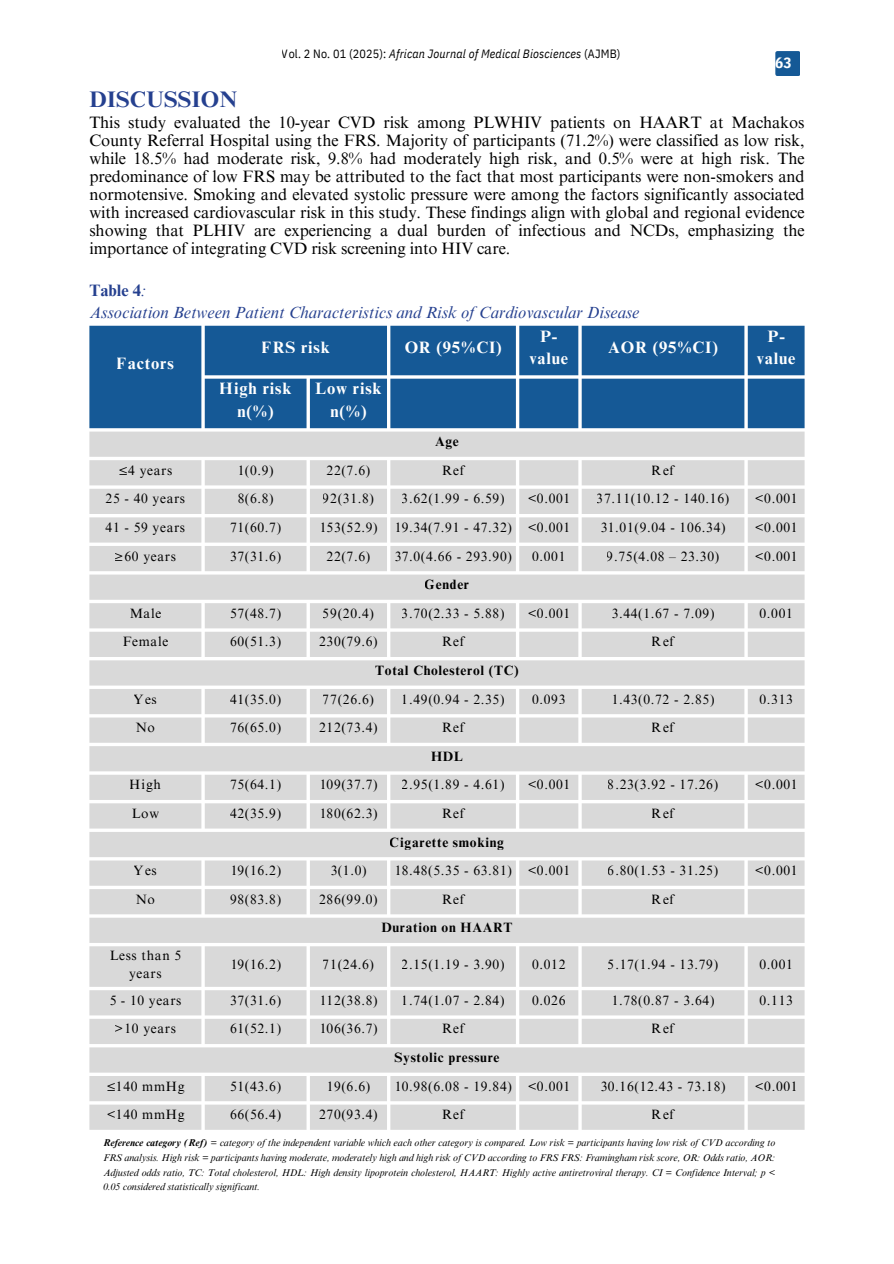
<style>
.page{position:relative;width:894px;height:1264px;background:#fff}
.page>*{position:absolute;margin:0;border:0;box-sizing:border-box;transform-origin:0 0}
.t1{font:700 22.5px "Times NRMT Pro";letter-spacing:.015em;color:#25408f}
.t2{font:16.5px/18px "Times NRMT Pro";letter-spacing:-.005em;color:#000;text-align:justify}
.t3{font:italic 16.5px/22.5px "Times NRMT Pro";color:#25408f}
.t4{font:700 16.5px/22.5px "Times NRMT Pro";letter-spacing:.05em;color:#fff;text-align:center}
.t5{font:700 15px "IBM Plex Sans Cond";color:#fff}
.t6{font:13.5px/18px "Times NRMT Pro";letter-spacing:.05em;color:#000;text-align:center}
.t7{font:700 13.5px "Times NRMT Pro";letter-spacing:.05em;color:#000}
.t8{font:italic 12px "IBM Plex Sans Cond";letter-spacing:.015em;color:#000}
.t9{font:italic 9.9px/14.7px "Times NRMT Pro";letter-spacing:-.01em;color:#000;text-align:justify}
.s1{font-style:normal}
.s2{font-weight:700;font-style:normal}
.s3{font-weight:700}
</style>
<div class="page">
<div style="left:775px;top:51px;width:25px;height:25px;background:#155996"></div>
<div style="left:89px;top:326px;width:715px;height:102px;background:#155996"></div>
<svg style="left:89px;top:431px;width:715px;height:698px;background:#ddd"></svg>
<p class="t8" style="left:282px;top:46px;width:340px"><span class="s1">Vol. 2 No. 01 (2025):</span> African Journal of Medical Biosciences <span class="s1">(AJMB)</span></p>
<p class="t5" style="left:775px;top:53px;width:18px">63</p>
<h1 class="t1" style="left:89px;top:90px;width:149px">DISCUSSION</h1>
<p class="t2" style="left:89px;top:115px;width:716px">This study evaluated the 10-year CVD risk among PLWHIV patients on HAART at Machakos County Referral Hospital using the FRS. Majority of participants (71.2%) were classified as low risk, while 18.5% had moderate risk, 9.8% had moderately high risk, and 0.5% were at high risk. The predominance of low FRS may be attributed to the fact that most participants were non-smokers and normotensive. Smoking and elevated systolic pressure were among the factors significantly associated with increased cardiovascular risk in this study. These findings align with global and regional evidence showing that PLHIV are experiencing a dual burden of infectious and NCDs, emphasizing the importance of integrating CVD risk screening into HIV care.</p>
<p class="t3" style="left:89px;top:281px;width:551px"><span class="s2">Table 4</span>:<br>Association Between Patient Characteristics and Risk of Cardiovascular Disease</p>
<p class="t4" style="left:117px;top:354px;width:58px">Factors</p>
<p class="t4" style="left:262px;top:338px;width:69px">FRS risk</p>
<p class="t4" style="left:404px;top:338px;width:99px">OR (95%CI)</p>
<p class="t4" style="left:529px;top:327px;width:40px">P&shy;value</p>
<p class="t4" style="left:608px;top:338px;width:111px">AOR (95%CI)</p>
<p class="t4" style="left:756px;top:327px;width:40px">P&shy;value</p>
<p class="t4" style="left:220px;top:379px;width:73px">High risk n(%)</p>
<p class="t4" style="left:315px;top:379px;width:68px">Low risk n(%)</p>
<p class="t7" style="left:435px;top:436px;width:25px">Age</p>
<p class="t6" style="left:118px;top:463px;width:55px">≤4 years</p>
<p class="t6" style="left:237px;top:463px;width:38px">1(0.9)</p>
<p class="t6" style="left:326px;top:463px;width:45px">22(7.6)</p>
<p class="t6" style="left:442px;top:463px;width:24px">Ref</p>
<p class="t6" style="left:651px;top:463px;width:24px">Ref</p>
<p class="t6" style="left:105px;top:491px;width:81px">25 - 40 years</p>
<p class="t6" style="left:237px;top:491px;width:38px">8(6.8)</p>
<p class="t6" style="left:323px;top:491px;width:53px">92(31.8)</p>
<p class="t6" style="left:401px;top:491px;width:104px">3.62(1.99 - 6.59)</p>
<p class="t6" style="left:527px;top:491px;width:45px">&lt;0.001</p>
<p class="t6" style="left:596px;top:491px;width:134px">37.11(10.12 - 140.16)</p>
<p class="t6" style="left:754px;top:491px;width:45px">&lt;0.001</p>
<p class="t6" style="left:105px;top:520px;width:81px">41 - 59 years</p>
<p class="t6" style="left:230px;top:520px;width:53px">71(60.7)</p>
<p class="t6" style="left:319px;top:520px;width:253px">153(52.9) 19.34(7.91 - 47.32) &lt;0.001</p>
<p class="t6" style="left:600px;top:520px;width:127px">31.01(9.04 - 106.34)</p>
<p class="t6" style="left:754px;top:520px;width:45px">&lt;0.001</p>
<p class="t6" style="left:115px;top:548px;width:63px">≥60 years</p>
<p class="t6" style="left:230px;top:548px;width:53px">37(31.6)</p>
<p class="t6" style="left:326px;top:548px;width:45px">22(7.6)</p>
<p class="t6" style="left:394px;top:548px;width:119px">37.0(4.66 - 293.90)</p>
<p class="t6" style="left:532px;top:548px;width:35px">0.001</p>
<p class="t6" style="left:606px;top:548px;width:114px">9.75(4.08 – 23.30)</p>
<p class="t6" style="left:754px;top:548px;width:45px">&lt;0.001</p>
<p class="t7" style="left:424px;top:579px;width:46px">Gender</p>
<p class="t6" style="left:129px;top:606px;width:33px">Male</p>
<p class="t6" style="left:230px;top:606px;width:53px">57(48.7)</p>
<p class="t6" style="left:323px;top:606px;width:53px">59(20.4)</p>
<p class="t6" style="left:401px;top:606px;width:104px">3.70(2.33 - 5.88)</p>
<p class="t6" style="left:527px;top:606px;width:45px">&lt;0.001</p>
<p class="t6" style="left:611px;top:606px;width:104px">3.44(1.67 - 7.09)</p>
<p class="t6" style="left:759px;top:606px;width:35px">0.001</p>
<p class="t6" style="left:122px;top:634px;width:47px">Female</p>
<p class="t6" style="left:230px;top:634px;width:53px">60(51.3)</p>
<p class="t6" style="left:319px;top:634px;width:60px">230(79.6)</p>
<p class="t6" style="left:442px;top:634px;width:24px">Ref</p>
<p class="t6" style="left:651px;top:634px;width:24px">Ref</p>
<p class="t7" style="left:375px;top:665px;width:145px">Total Cholesterol (TC)</p>
<p class="t6" style="left:134px;top:691px;width:24px">Yes</p>
<p class="t6" style="left:230px;top:691px;width:53px">41(35.0)</p>
<p class="t6" style="left:323px;top:691px;width:53px">77(26.6)</p>
<p class="t6" style="left:401px;top:691px;width:104px">1.49(0.94 - 2.35)</p>
<p class="t6" style="left:532px;top:691px;width:35px">0.093</p>
<p class="t6" style="left:611px;top:691px;width:104px">1.43(0.72 - 2.85)</p>
<p class="t6" style="left:759px;top:691px;width:35px">0.313</p>
<p class="t6" style="left:136px;top:720px;width:21px">No</p>
<p class="t6" style="left:230px;top:720px;width:53px">76(65.0)</p>
<p class="t6" style="left:319px;top:720px;width:60px">212(73.4)</p>
<p class="t6" style="left:442px;top:720px;width:24px">Ref</p>
<p class="t6" style="left:651px;top:720px;width:24px">Ref</p>
<p class="t7" style="left:431px;top:751px;width:33px">HDL</p>
<p class="t6" style="left:130px;top:777px;width:33px">High</p>
<p class="t6" style="left:230px;top:777px;width:53px">75(64.1)</p>
<p class="t6" style="left:319px;top:777px;width:60px">109(37.7)</p>
<p class="t6" style="left:401px;top:777px;width:104px">2.95(1.89 - 4.61)</p>
<p class="t6" style="left:527px;top:777px;width:45px">&lt;0.001</p>
<p class="t6" style="left:607px;top:777px;width:112px">8.23(3.92 - 17.26)</p>
<p class="t6" style="left:754px;top:777px;width:45px">&lt;0.001</p>
<p class="t6" style="left:131px;top:806px;width:29px">Low</p>
<p class="t6" style="left:230px;top:806px;width:53px">42(35.9)</p>
<p class="t6" style="left:319px;top:806px;width:60px">180(62.3)</p>
<p class="t6" style="left:442px;top:806px;width:24px">Ref</p>
<p class="t6" style="left:651px;top:806px;width:24px">Ref</p>
<p class="t7" style="left:390px;top:836px;width:116px">Cigarette smoking</p>
<p class="t6" style="left:134px;top:863px;width:24px">Yes</p>
<p class="t6" style="left:230px;top:863px;width:53px">19(16.2)</p>
<p class="t6" style="left:330px;top:863px;width:38px">3(1.0)</p>
<p class="t6" style="left:394px;top:863px;width:177px">18.48(5.35 - 63.81) &lt;0.001</p>
<p class="t6" style="left:607px;top:863px;width:112px">6.80(1.53 - 31.25)</p>
<p class="t6" style="left:754px;top:863px;width:45px">&lt;0.001</p>
<p class="t6" style="left:136px;top:891px;width:21px">No</p>
<p class="t6" style="left:230px;top:891px;width:53px">98(83.8)</p>
<p class="t6" style="left:319px;top:891px;width:60px">286(99.0)</p>
<p class="t6" style="left:442px;top:891px;width:24px">Ref</p>
<p class="t6" style="left:651px;top:891px;width:24px">Ref</p>
<p class="t7" style="left:381px;top:922px;width:133px">Duration on HAART</p>
<p class="t6" style="left:109px;top:947px;width:73px">Less than 5 years</p>
<p class="t6" style="left:230px;top:956px;width:53px">19(16.2)</p>
<p class="t6" style="left:323px;top:956px;width:53px">71(24.6)</p>
<p class="t6" style="left:401px;top:956px;width:104px">2.15(1.19 - 3.90)</p>
<p class="t6" style="left:532px;top:956px;width:35px">0.012</p>
<p class="t6" style="left:607px;top:956px;width:112px">5.17(1.94 - 13.79)</p>
<p class="t6" style="left:759px;top:956px;width:35px">0.001</p>
<p class="t6" style="left:109px;top:992px;width:74px">5 - 10 years</p>
<p class="t6" style="left:230px;top:992px;width:53px">37(31.6)</p>
<p class="t6" style="left:319px;top:992px;width:60px">112(38.8)</p>
<p class="t6" style="left:401px;top:992px;width:104px">1.74(1.07 - 2.84)</p>
<p class="t6" style="left:532px;top:992px;width:35px">0.026</p>
<p class="t6" style="left:611px;top:992px;width:104px">1.78(0.87 - 3.64)</p>
<p class="t6" style="left:759px;top:992px;width:35px">0.113</p>
<p class="t6" style="left:115px;top:1021px;width:63px">&gt;10 years</p>
<p class="t6" style="left:230px;top:1021px;width:53px">61(52.1)</p>
<p class="t6" style="left:319px;top:1021px;width:60px">106(36.7)</p>
<p class="t6" style="left:442px;top:1021px;width:24px">Ref</p>
<p class="t6" style="left:651px;top:1021px;width:24px">Ref</p>
<p class="t7" style="left:394px;top:1052px;width:106px">Systolic pressure</p>
<p class="t6" style="left:106px;top:1078px;width:80px">≤140 mmHg</p>
<p class="t6" style="left:230px;top:1078px;width:53px">51(43.6)</p>
<p class="t6" style="left:326px;top:1078px;width:45px">19(6.6)</p>
<p class="t6" style="left:394px;top:1078px;width:177px">10.98(6.08 - 19.84) &lt;0.001</p>
<p class="t6" style="left:600px;top:1078px;width:127px">30.16(12.43 - 73.18)</p>
<p class="t6" style="left:754px;top:1078px;width:45px">&lt;0.001</p>
<p class="t6" style="left:106px;top:1107px;width:80px">&lt;140 mmHg</p>
<p class="t6" style="left:230px;top:1107px;width:53px">66(56.4)</p>
<p class="t6" style="left:319px;top:1107px;width:60px">270(93.4)</p>
<p class="t6" style="left:442px;top:1107px;width:24px">Ref</p>
<p class="t6" style="left:651px;top:1107px;width:24px">Ref</p>
<p class="t9" style="left:103px;top:1136px;width:673px"><span class="s3">Reference category (Ref)</span> = category of the independent variable which each other category is compared. Low risk = participants having low risk of CVD according to FRS analysis. High risk = participants having moderate, moderately high and high risk of CVD according to FRS FRS: Framingham risk score, OR: Odds ratio, AOR:<br>Adjusted odds ratio, TC: Total cholesterol, HDL: High density lipoprotein cholesterol, HAART: Highly active antiretroviral therapy. CI = Confidence Interval; p &lt; 0.05 considered statistically significant.</p>
</div>
